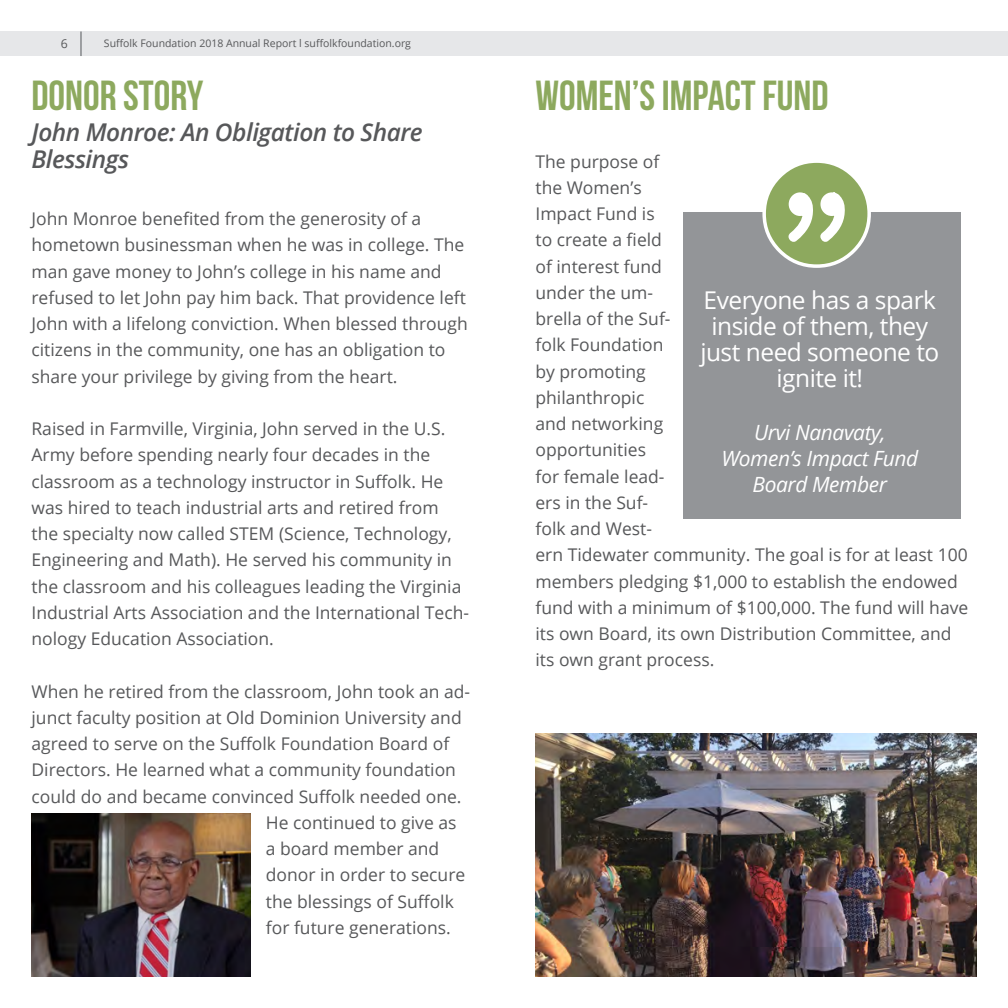
<style>
.page{position:relative;width:1008px;height:1008px;background:#fff}
.page>*{position:absolute;margin:0;border:0;box-sizing:border-box;transform-origin:0 0}
.SubMenu{font:42px "Bebas Neue";color:#8da95e}
.Paragraph_Light{font:24.5px/26.2px "Open Sans";letter-spacing:-.02em;color:#fff;text-align:center}
.SubMenu-2{font:italic 600 24.5px/26.2px "Open Sans";letter-spacing:-.02em;color:#57585a}
.Paragraph_Light-2{font:italic 21px/26.2px "Open Sans";letter-spacing:-.02em;color:#fff;text-align:center}
.Paragraph_Dark{font:17.5px/26.2px "Open Sans";color:#57585a}
.t1{font:12.25px "Open Sans";color:#57585a}
.t2{font:10.5px "Open Sans";color:#57585a}
</style>
<div class="page">
<div style="left:0;top:32px;width:1008px;height:24px;background:#e6e7e9"></div>
<hr style="left:80px;top:31px;width:2px;height:25px;background:#939598">
<div style="left:684px;top:212px;width:277px;height:306px;background:#939598"></div>
<svg style="left:762px;top:162px;width:109px;height:106px"></svg>
<img style="left:32px;top:814px;width:219px;height:162px">
<img style="left:536px;top:734px;width:440px;height:242px">
<p class="t1" style="left:61px;top:35px;width:9px">6</p>
<p class="t2" style="left:104px;top:36px;width:309px">Suffolk Foundation 2018 Annual Report l suffolkfoundation.org</p>
<p class="SubMenu" style="left:32px;top:73px;width:174px">DONOR STORY</p>
<p class="SubMenu-2" style="left:32px;top:119px;width:393px">John Monroe: An Obligation to Share<br>Blessings</p>
<p class="Paragraph_Dark" style="left:32px;top:205px;width:438px">John Monroe benefited from the generosity of a hometown businessman when he was in college. The man gave money to John’s college in his name and refused to let John pay him back. That providence left John with a lifelong conviction. When blessed through citizens in the community, one has an obligation to share your privilege by giving from the heart.</p>
<p class="Paragraph_Dark" style="left:32px;top:415px;width:439px">Raised in Farmville, Virginia, John served in the U.S.<br>Army before spending nearly four decades in the classroom as a technology instructor in Suffolk. He was hired to teach industrial arts and retired from the specialty now called STEM (Science, Technology, Engineering and Math). He served his community in the classroom and his colleagues leading the Virginia Industrial Arts Association and the International Tech&shy;nology Education Association.</p>
<p class="Paragraph_Dark" style="left:32px;top:678px;width:440px">When he retired from the classroom, John took an ad-</p>
<p class="Paragraph_Dark" style="left:32px;top:704px;width:432px">junct faculty position at Old Dominion University and</p>
<p class="Paragraph_Dark" style="left:32px;top:730px;width:419px">agreed to serve on the Suffolk Foundation Board of</p>
<p class="Paragraph_Dark" style="left:32px;top:756px;width:426px">Directors. He learned what a community foundation</p>
<p class="Paragraph_Dark" style="left:32px;top:783px;width:432px">could do and became convinced Suffolk needed one.</p>
<p class="Paragraph_Dark" style="left:266px;top:809px;width:192px">He continued to give as</p>
<p class="Paragraph_Dark" style="left:266px;top:835px;width:175px">a board member and</p>
<p class="Paragraph_Dark" style="left:266px;top:861px;width:201px">donor in order to secure</p>
<p class="Paragraph_Dark" style="left:266px;top:888px;width:190px">the blessings of Suffolk</p>
<p class="Paragraph_Dark" style="left:266px;top:914px;width:187px">for future generations.</p>
<p class="SubMenu" style="left:536px;top:73px;width:295px">WOMEN’S IMPACT FUND</p>
<p class="Paragraph_Dark" style="left:536px;top:148px;width:434px">The purpose of<br>the Women’s<br>Impact Fund is<br>to create a field<br>of interest fund<br>under the um-<br>brella of the Suf-<br>folk Foundation<br>by promoting<br>philanthropic<br>and networking<br>opportunities<br>for female lead-<br>ers in the Suf-<br>folk and West-<br>ern Tidewater community. The goal is for at least 100 members pledging $1,000 to establish the endowed fund with a minimum of $100,000. The fund will have its own Board, its own Distribution Committee, and its own grant process.</p>
<p class="Paragraph_Light" style="left:700px;top:286px;width:240px">Everyone has a spark inside of them, they just need someone to ignite it!</p>
<p class="Paragraph_Light-2" style="left:754px;top:418px;width:133px">Urvi Nanavaty,</p>
<p class="Paragraph_Light-2" style="left:721px;top:445px;width:198px">Women’s Impact Fund<br>Board Member</p>
</div>
